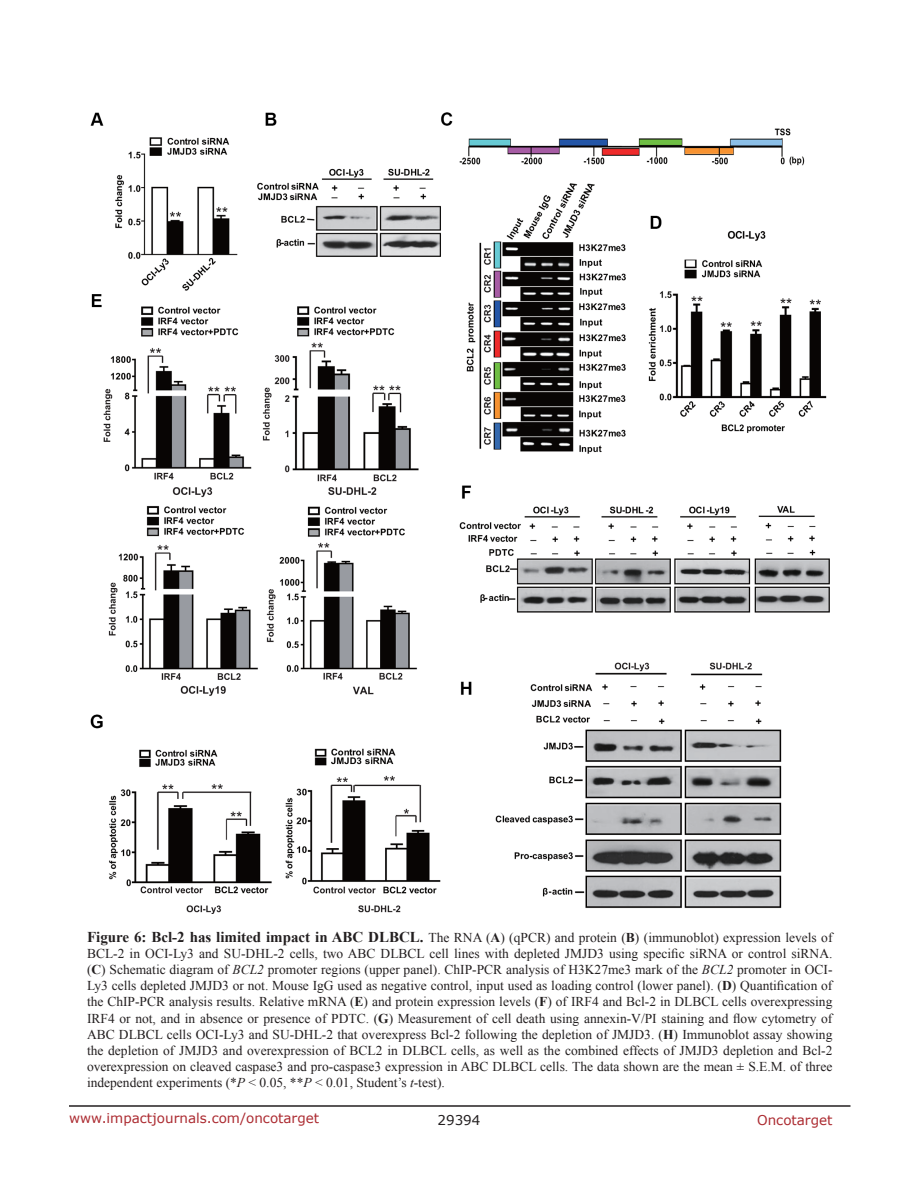
<style>
.page{position:relative;width:918px;height:1188px;background:#fff}
.page>*{position:absolute;margin:0;border:0;box-sizing:border-box;transform-origin:0 0}
.FigureText{font:13.5px/16.2px "Times New Roman";color:#231f20;text-align:justify}
.t1{font:13.5px "Verdana";color:#ac2b31}
.t2{font:13.5px "Verdana";color:#231f20}
.s1{font-weight:700;font-size:15px}
.s2{font-weight:700}
.s3{font-style:italic}
</style>
<div class="page">
<hr style="left:69px;top:1105px;width:781px;height:2px;background:#231f20">
<img style="left:90px;top:112px;width:740px;height:801px">
<p class="FigureText" style="left:87px;top:929px;width:747px"><span class="s1">Figure 6: Bcl-2 has limited impact in ABC DLBCL.</span> The RNA (<span class="s2">A</span>) (qPCR) and protein (<span class="s2">B</span>) (immunoblot) expression levels of BCL-2 in OCI-Ly3 and SU-DHL-2 cells, two ABC DLBCL cell lines with depleted JMJD3 using specific siRNA or control siRNA. (<span class="s2">C</span>) Schematic diagram of <span class="s3">BCL2</span> promoter regions (upper panel). ChIP-PCR analysis of H3K27me3 mark of the <span class="s3">BCL2</span> promoter in OCI-Ly3 cells depleted JMJD3 or not. Mouse IgG used as negative control, input used as loading control (lower panel). (<span class="s2">D</span>) Quantification of the ChIP-PCR analysis results. Relative mRNA (<span class="s2">E</span>) and protein expression levels (<span class="s2">F</span>) of IRF4 and Bcl-2 in DLBCL cells overexpressing IRF4 or not, and in absence or presence of PDTC. (<span class="s2">G</span>) Measurement of cell death using annexin-V/PI staining and flow cytometry of ABC DLBCL cells OCI-Ly3 and SU-DHL-2 that overexpress Bcl-2 following the depletion of JMJD3. (<span class="s2">H</span>) Immunoblot assay showing the depletion of JMJD3 and overexpression of BCL2 in DLBCL cells, as well as the combined effects of JMJD3 depletion and Bcl-2 overexpression on cleaved caspase3 and pro-caspase3 expression in ABC DLBCL cells. The data shown are the mean ± S.E.M. of three independent experiments (*<span class="s3">P</span> &lt; 0.05, **<span class="s3">P</span> &lt; 0.01, Student’s <span class="s3">t</span>-test).</p>
<p class="t1" style="left:69px;top:1109px;width:252px">www.impactjournals.com/oncotarget</p>
<p class="t2" style="left:438px;top:1111px;width:44px">29394</p>
<p class="t1" style="left:757px;top:1111px;width:77px">Oncotarget</p>
</div>
